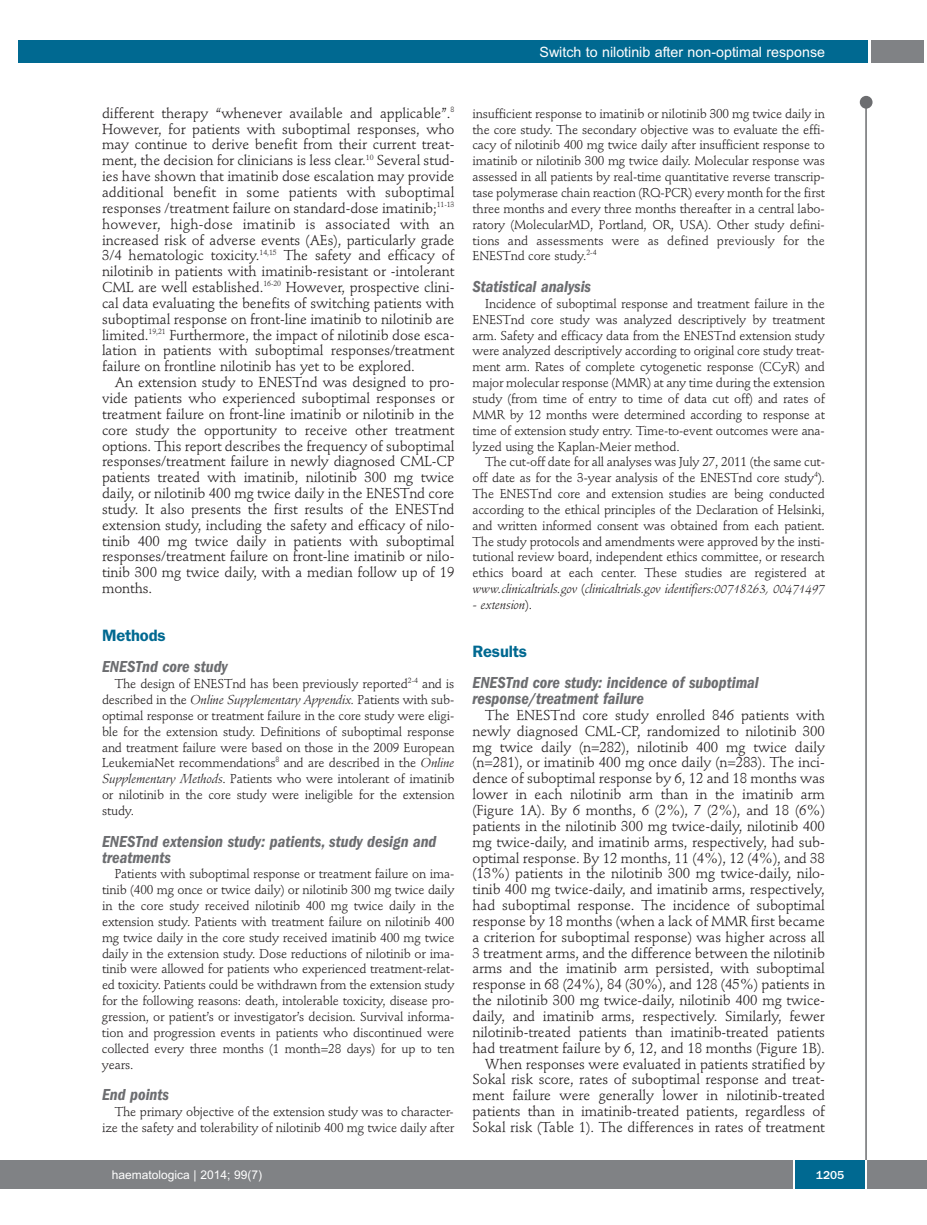
<style>
.page{position:relative;width:927px;height:1225px;background:#fff}
.page>*{position:absolute;margin:0;border:0;box-sizing:border-box;transform-origin:0 0}
.t1{font:italic 600 condensed 16.5px/15.9px "Franklin Gothic";color:#6c6d70}
.t2{font:600 16.5px "Franklin Gothic";letter-spacing:-.01em;color:#006991}
.t3{font:14.25px/15.9px "Stempel Schneidler";letter-spacing:-.005em;color:#231f20;text-align:justify}
.t4{font:14.25px "Arial";color:#fff}
.t5{font:12.75px/15.9px "Stempel Schneidler";letter-spacing:-.015em;color:#231f20;text-align:justify}
.t6{font:italic 12.75px "Stempel Schneidler";letter-spacing:-.015em;color:#231f20}
.t7{font:12px "Arial";color:#fff}
.t8{font:500 12px "Franklin Gothic";color:#fff}
.s1{font-style:italic}
.s2{font-style:normal}
</style>
<div class="page">
<div style="left:860px;top:96px;width:12px;height:13px;background:#6c6d70;border-radius:50%"></div>
<hr style="left:865px;top:98px;width:2px;height:1062px;background:#6c6d70">
<div style="left:871px;top:40px;width:52px;height:22px;background:#808285"></div>
<div style="left:18px;top:40px;width:849px;height:22px;background:#006991"></div>
<div style="left:17px;top:1160px;width:910px;height:28px;background:#808285"></div>
<div style="left:795px;top:1160px;width:70px;height:28px;background:#006991"></div>
<hr style="left:793px;top:1160px;width:2px;height:28px;background:#fff">
<hr style="left:865px;top:1160px;width:2px;height:28px;background:#fff">
<div style="left:0;top:1160px;width:18px;height:28px;background:#808285"></div>
<p class="t4" style="left:539px;top:44px;width:287px">Switch to nilotinib after non-optimal response</p>
<p class="t3" style="left:102px;top:106px;width:354px">different therapy “whenever available and applicable”.<sup>8<br></sup>However, for patients with suboptimal responses, who may continue to derive benefit from their current treat&shy;ment, the decision for clinicians is less clear.<sup>10</sup> Several stud&shy;ies have shown that imatinib dose escalation may provide additional benefit in some patients with suboptimal responses /treatment failure on standard-dose imatinib;<sup>11-13 </sup>however, high-dose imatinib is associated with an increased risk of adverse events (AEs), particularly grade 3/4 hematologic toxicity.<sup>14,15</sup> The safety and efficacy of nilotinib in patients with imatinib-resistant or -intolerant CML are well established.<sup>16-20</sup> However, prospective clini&shy;cal data evaluating the benefits of switching patients with suboptimal response on front-line imatinib to nilotinib are limited.<sup>19,21</sup> Furthermore, the impact of nilotinib dose esca&shy;lation in patients with suboptimal responses/treatment failure on frontline nilotinib has yet to be explored.</p>
<p class="t3" style="left:102px;top:376px;width:354px;text-indent:13px">An extension study to ENESTnd was designed to pro&shy;vide patients who experienced suboptimal responses or treatment failure on front-line imatinib or nilotinib in the core study the opportunity to receive other treatment options. This report describes the frequency of suboptimal responses/treatment failure in newly diagnosed CML-CP patients treated with imatinib, nilotinib 300 mg twice daily, or nilotinib 400 mg twice daily in the ENESTnd core study. It also presents the first results of the ENESTnd extension study, including the safety and efficacy of nilo&shy;tinib 400 mg twice daily in patients with suboptimal responses/treatment failure on front-line imatinib or nilo&shy;tinib 300 mg twice daily, with a median follow up of 19 months.</p>
<p class="t2" style="left:102px;top:629px;width:65px">Methods</p>
<p class="t1" style="left:102px;top:660px;width:127px">ENESTnd core study</p>
<p class="t5" style="left:102px;top:677px;width:354px;text-indent:13px">The design of ENESTnd has been previously reported<sup>2-4</sup> and is described in the <span class="s1">Online Supplementary Appendix.</span> Patients with sub&shy;optimal response or treatment failure in the core study were eligi&shy;ble for the extension study. Definitions of suboptimal response and treatment failure were based on those in the 2009 European LeukemiaNet recommendations<sup>8</sup> and are described in the <span class="s1">Online Supplementary Methods</span>. Patients who were intolerant of imatinib or nilotinib in the core study were ineligible for the extension study.</p>
<p class="t1" style="left:102px;top:834px;width:336px">ENESTnd extension study: patients, study design and treatments</p>
<p class="t5" style="left:102px;top:867px;width:354px;text-indent:13px">Patients with suboptimal response or treatment failure on ima&shy;tinib (400 mg once or twice daily) or nilotinib 300 mg twice daily in the core study received nilotinib 400 mg twice daily in the extension study. Patients with treatment failure on nilotinib 400 mg twice daily in the core study received imatinib 400 mg twice daily in the extension study. Dose reductions of nilotinib or ima&shy;tinib were allowed for patients who experienced treatment-relat&shy;ed toxicity. Patients could be withdrawn from the extension study for the following reasons: death, intolerable toxicity, disease pro&shy;gression, or patient’s or investigator’s decision. Survival informa&shy;tion and progression events in patients who discontinued were collected every three months (1 month=28 days) for up to ten years.</p>
<p class="t1" style="left:102px;top:1088px;width:68px">End points</p>
<p class="t5" style="left:102px;top:1105px;width:354px;text-align:right">The primary objective of the extension study was to character&shy;ize the safety and tolerability of nilotinib 400 mg twice daily after</p>
<p class="t5" style="left:472px;top:107px;width:354px">insufficient response to imatinib or nilotinib 300 mg twice daily in the core study. The secondary objective was to evaluate the effi&shy;cacy of nilotinib 400 mg twice daily after insufficient response to imatinib or nilotinib 300 mg twice daily. Molecular response was assessed in all patients by real-time quantitative reverse transcrip&shy;tase polymerase chain reaction (RQ-PCR) every month for the first three months and every three months thereafter in a central labo&shy;ratory (MolecularMD, Portland, OR, USA). Other study defini&shy;tions and assessments were as defined previously for the ENESTnd core study.<sup>2-4</sup></p>
<p class="t1" style="left:472px;top:280px;width:120px">Statistical analysis</p>
<p class="t5" style="left:472px;top:297px;width:354px;text-indent:13px">Incidence of suboptimal response and treatment failure in the ENESTnd core study was analyzed descriptively by treatment arm. Safety and efficacy data from the ENESTnd extension study were analyzed descriptively according to original core study treat&shy;ment arm. Rates of complete cytogenetic response (CCyR) and major molecular response (MMR) at any time during the extension study (from time of entry to time of data cut off) and rates of MMR by 12 months were determined according to response at time of extension study entry. Time-to-event outcomes were ana&shy;lyzed using the Kaplan-Meier method.</p>
<p class="t5" style="left:472px;top:455px;width:354px;text-indent:13px">The cut-off date for all analyses was July 27, 2011 (the same cut&shy;off date as for the 3-year analysis of the ENESTnd core study<sup>4</sup>).<br>The ENESTnd core and extension studies are being conducted according to the ethical principles of the Declaration of Helsinki, and written informed consent was obtained from each patient.<br>The study protocols and amendments were approved by the insti&shy;tutional review board, independent ethics committee, or research ethics board at each center. These studies are registered at <span class="s1">www.clinicaltrials.gov</span> (<span class="s1">clinicaltrials.gov identifiers:00718263, 00471497</span></p>
<p class="t6" style="left:472px;top:599px;width:61px">- extension<span class="s2">).</span></p>
<p class="t2" style="left:472px;top:645px;width:56px">Results</p>
<p class="t1" style="left:472px;top:676px;width:288px">ENESTnd core study: incidence of suboptimal response/treatment failure</p>
<p class="t3" style="left:472px;top:708px;width:354px;text-align:right">The ENESTnd core study enrolled 846 patients with newly diagnosed CML-CP, randomized to nilotinib 300 mg twice daily (n=282), nilotinib 400 mg twice daily (n=281), or imatinib 400 mg once daily (n=283). The inci&shy;dence of suboptimal response by 6, 12 and 18 months was lower in each nilotinib arm than in the imatinib arm (Figure 1A). By 6 months, 6 (2%), 7 (2%), and 18 (6%) patients in the nilotinib 300 mg twice-daily, nilotinib 400 mg twice-daily, and imatinib arms, respectively, had sub&shy;optimal response. By 12 months, 11 (4%), 12 (4%), and 38 (13%) patients in the nilotinib 300 mg twice-daily, nilo&shy;tinib 400 mg twice-daily, and imatinib arms, respectively, had suboptimal response. The incidence of suboptimal response by 18 months (when a lack of MMR first became a criterion for suboptimal response) was higher across all 3 treatment arms, and the difference between the nilotinib arms and the imatinib arm persisted, with suboptimal response in 68 (24%), 84 (30%), and 128 (45%) patients in the nilotinib 300 mg twice-daily, nilotinib 400 mg twice&shy;daily, and imatinib arms, respectively. Similarly, fewer nilotinib-treated patients than imatinib-treated patients had treatment failure by 6, 12, and 18 months (Figure 1B).<br>When responses were evaluated in patients stratified by Sokal risk score, rates of suboptimal response and treat&shy;ment failure were generally lower in nilotinib-treated patients than in imatinib-treated patients, regardless of Sokal risk (Table 1). The differences in rates of treatment</p>
<p class="t7" style="left:112px;top:1167px;width:152px">haematologica | 2014; 99(7)</p>
<p class="t8" style="left:816px;top:1167px;width:30px">1205</p>
</div>
